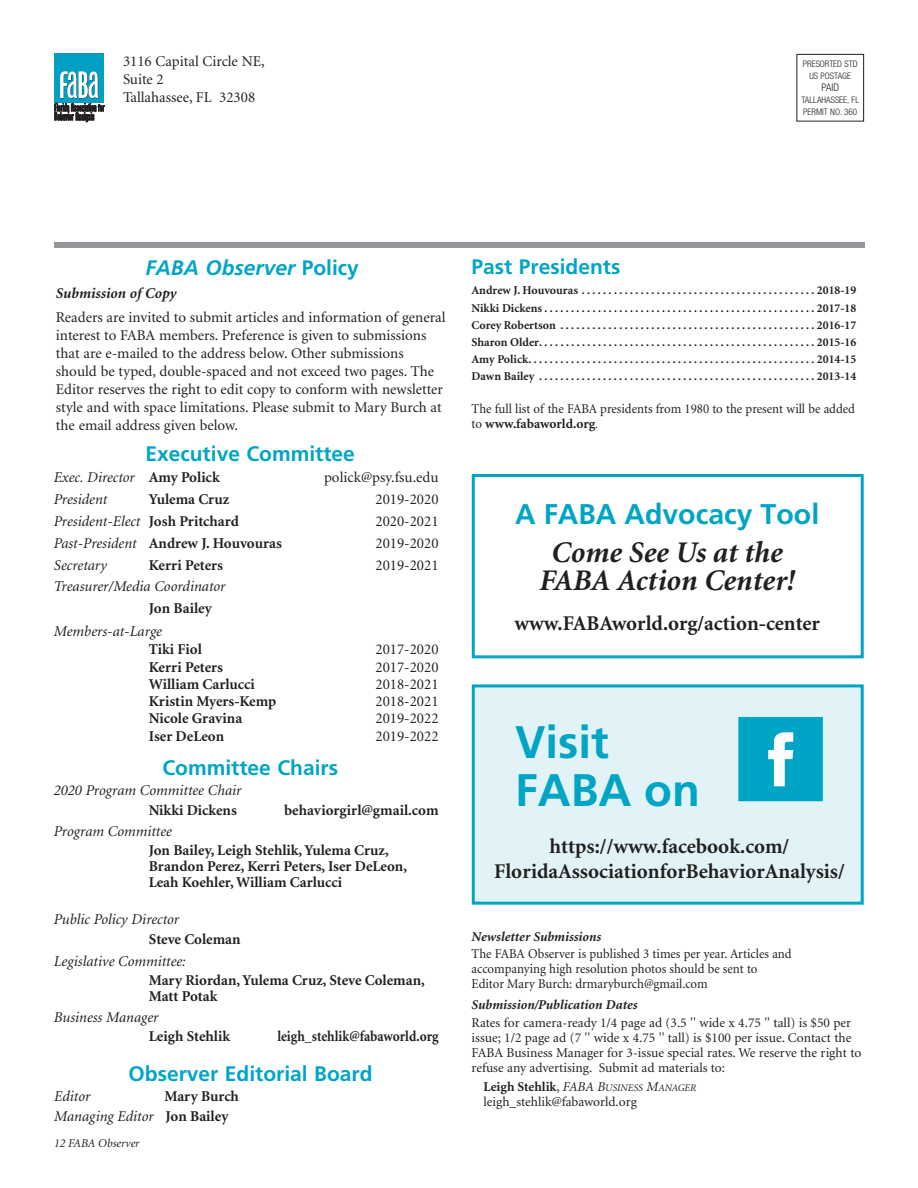
<style>
.page{position:relative;width:918px;height:1188px;background:#fff}
.page>*{position:absolute;margin:0;border:0;box-sizing:border-box;transform-origin:0 0}
.t1{font:700 45.6px/48px "Frutiger";color:#00a5c6}
.t2{font:italic 700 30px/27.9px "Minion";color:#231f20;text-align:center}
.t3{font:700 28.5px "Frutiger";color:#00a5c6}
.t4{font:700 21px/25.2px "Minion";color:#231f20;text-align:center}
.t5{font:700 21px "Frutiger";color:#00a5c6}
.t6{font:italic 700 21px "Frutiger";color:#00a5c6}
.t7{font:15px/18px "Minion";color:#231f20}
.t8{font:700 15px/15.8px "Minion";color:#231f20}
.t9{font:italic 15px "Minion";color:#231f20}
.t10{font:700 15px "Minion";color:#231f20;scale:.9 1}
.t11{font:italic 700 15px "Minion";color:#231f20}
.t12{font:13.5px/15px "Minion";color:#231f20}
.t13{font:13.5px/15px "Minion";color:#231f20;scale:.95 1}
.t14{font:italic 700 13.5px "Minion";color:#231f20}
.t15{font:700 12px/17.1px "Minion";color:#231f20;text-align:justify}
.t16{font:italic 12px "Minion";letter-spacing:-.005em;color:#231f20}
.t17{font:300 condensed 10.5px "Helvetica Neue";color:#231f20}
.t18{font:italic 10.2px "Minion";color:#231f20}
.t19{font:300 condensed 9px/12px "Helvetica Neue";color:#231f20;text-align:center}
.s1{font-style:normal}
.s2{font-weight:700;font-style:normal}
.s3{font-weight:400;font-style:italic}
.s4{font-weight:700}
.s5{font-size:12px}
.s6{font-weight:700;font-style:normal;font-size:13.5px}
.s7{font-style:normal;font-size:13.5px}
.s8{font-size:13.5px}
</style>
<div class="page">
<div style="left:54px;top:53px;width:50px;height:49px;background:#009fc3"></div>
<svg style="left:55px;top:71px;width:49px;height:51px"></svg>
<div style="left:796px;top:54px;width:68px;height:68px;border:1px solid #231f20"></div>
<div style="left:54px;top:242px;width:811px;height:6px;background:#939598"></div>
<div style="left:472px;top:474px;width:392px;height:184px;border:3px solid #00a5c6"></div>
<div style="left:475px;top:687px;width:386px;height:215px;background:#e1f3f7"></div>
<div style="left:472px;top:684px;width:392px;height:221px;border:3px solid #00a5c6"></div>
<img style="left:719px;top:684px;width:111px;height:118px">
<p class="t7" style="left:123px;top:54px;width:143px">3116 Capital Circle NE,<br>Suite 2<br>Tallahassee, FL 32308</p>
<p class="t19" style="left:803px;top:59px;width:56px">PRESORTED STD<br>US POSTAGE</p>
<p class="t17" style="left:822px;top:83px;width:19px">PAID</p>
<p class="t19" style="left:801px;top:95px;width:59px;text-align:left">TALLAHASSEE, FL<br>PERMIT NO. 360</p>
<h3 class="t6" style="left:145px;top:260px;width:215px">FABA Observer <span class="s1">Policy</span></h3>
<p class="t11" style="left:56px;top:287px;width:122px">Submission of Copy</p>
<p class="t7" style="left:56px;top:310px;width:391px">Readers are invited to submit articles and information of general interest to FABA members. Preference is given to submissions that are e-mailed to the address below. Other submissions should be typed, double-spaced and not exceed two pages. The Editor reserves the right to edit copy to conform with newsletter style and with space limitations. Please submit to Mary Burch at the email address given below.</p>
<h3 class="t5" style="left:145px;top:444px;width:211px">Executive Committee</h3>
<p class="t9" style="left:54px;top:472px;width:167px">Exec. Director <span class="s2">Amy Polick</span></p>
<p class="t7" style="left:324px;top:470px;width:116px">polick@psy.fsu.edu</p>
<p class="t9" style="left:54px;top:494px;width:55px">President</p>
<p class="t8" style="left:149px;top:493px;width:82px">Yulema Cruz</p>
<p class="t7" style="left:376px;top:492px;width:65px">2019-2020</p>
<p class="t9" style="left:54px;top:515px;width:187px">President-Elect <span class="s2">Josh Pritchard</span></p>
<p class="t7" style="left:376px;top:514px;width:65px">2020-2021</p>
<p class="t8" style="left:54px;top:536px;width:230px"><span class="s3">Past-President</span> Andrew J. Houvouras</p>
<p class="t7" style="left:376px;top:535px;width:65px">2019-2020</p>
<p class="t9" style="left:54px;top:559px;width:55px">Secretary</p>
<p class="t8" style="left:149px;top:558px;width:76px">Kerri Peters</p>
<p class="t7" style="left:376px;top:557px;width:65px">2019-2021</p>
<p class="t9" style="left:54px;top:581px;width:173px">Treasurer/Media Coordinator</p>
<p class="t8" style="left:149px;top:602px;width:65px">Jon Bailey</p>
<p class="t9" style="left:54px;top:625px;width:110px">Members-at-Large</p>
<p class="t8" style="left:149px;top:643px;width:54px">Tiki Fiol</p>
<p class="t7" style="left:376px;top:642px;width:65px">2017-2020</p>
<p class="t8" style="left:149px;top:660px;width:76px">Kerri Peters</p>
<p class="t7" style="left:376px;top:659px;width:65px">2017-2020</p>
<p class="t8" style="left:149px;top:678px;width:107px">William Carlucci</p>
<p class="t7" style="left:376px;top:676px;width:65px">2018-2021</p>
<p class="t8" style="left:149px;top:695px;width:129px">Kristin Myers-Kemp</p>
<p class="t7" style="left:376px;top:694px;width:65px">2018-2021</p>
<p class="t8" style="left:149px;top:712px;width:95px">Nicole Gravina</p>
<p class="t7" style="left:376px;top:711px;width:65px">2019-2022</p>
<p class="t8" style="left:149px;top:729px;width:77px">Iser DeLeon</p>
<p class="t7" style="left:376px;top:728px;width:65px">2019-2022</p>
<h3 class="t5" style="left:162px;top:759px;width:177px">Committee Chairs</h3>
<p class="t9" style="left:54px;top:785px;width:189px">2020 Program Committee Chair</p>
<p class="t8" style="left:149px;top:803px;width:90px">Nikki Dickens</p>
<p class="t8" style="left:284px;top:803px;width:156px">behaviorgirl@gmail.com</p>
<p class="t9" style="left:54px;top:825px;width:120px">Program Committee</p>
<p class="t8" style="left:149px;top:844px;width:260px">Jon Bailey, Leigh Stehlik, Yulema Cruz,<br>Brandon Perez, Kerri Peters, Iser DeLeon,<br>Leah Koehler, William Carlucci</p>
<p class="t9" style="left:54px;top:913px;width:127px">Public Policy Director</p>
<p class="t8" style="left:149px;top:933px;width:93px">Steve Coleman</p>
<p class="t9" style="left:54px;top:955px;width:134px">Legislative Committee:</p>
<p class="t8" style="left:149px;top:974px;width:278px">Mary Riordan, Yulema Cruz, Steve Coleman,<br>Matt Potak</p>
<p class="t9" style="left:54px;top:1011px;width:106px">Business Manager</p>
<p class="t8" style="left:149px;top:1030px;width:83px">Leigh Stehlik</p>
<p class="t10" style="left:277px;top:1031px;width:181px">leigh_stehlik@fabaworld.org</p>
<h3 class="t5" style="left:129px;top:1064px;width:245px">Observer Editorial Board</h3>
<p class="t9" style="left:54px;top:1090px;width:38px">Editor</p>
<p class="t8" style="left:54px;top:1087px;width:186px;line-height:20.1px;text-indent:110px">Mary Burch<br><span class="s3">Managing Editor</span> Jon Bailey</p>
<p class="t16" style="left:54px;top:1138px;width:87px">12 FABA Observer</p>
<h3 class="t5" style="left:472px;top:258px;width:150px">Past Presidents</h3>
<p class="t15" style="left:472px;top:283px;width:386px">Andrew J. Houvouras . . . . . . . . . . . . . . . . . . . . . . . . . . . . . . . . . . . . . . . . . . . . 2018-19<br>Nikki Dickens . . . . . . . . . . . . . . . . . . . . . . . . . . . . . . . . . . . . . . . . . . . . . . . . . . . 2017-18<br>Corey Robertson . . . . . . . . . . . . . . . . . . . . . . . . . . . . . . . . . . . . . . . . . . . . . . . . 2016-17<br>Sharon Older. . . . . . . . . . . . . . . . . . . . . . . . . . . . . . . . . . . . . . . . . . . . . . . . . . . . 2015-16<br>Amy Polick. . . . . . . . . . . . . . . . . . . . . . . . . . . . . . . . . . . . . . . . . . . . . . . . . . . . . . 2014-15<br>Dawn Bailey . . . . . . . . . . . . . . . . . . . . . . . . . . . . . . . . . . . . . . . . . . . . . . . . . . . . 2013-14</p>
<p class="t13" style="left:472px;top:402px;width:405px">The full list of the FABA presidents from 1980 to the present will be added to <span class="s4">www.fabaworld.org</span><span class="s5">.</span></p>
<h3 class="t3" style="left:515px;top:501px;width:306px">A FABA Advocacy Tool</h3>
<h2 class="t2" style="left:540px;top:541px;width:257px">Come See Us at the<br>FABA Action Center!</h2>
<h3 class="t4" style="left:515px;top:613px;width:307px">www.FABAworld.org/action-center</h3>
<h1 class="t1" style="left:515px;top:721px;width:186px">Visit<br>FABA on</h1>
<h3 class="t4" style="left:494px;top:835px;width:352px">https://www.facebook.com/<br>FloridaAssociationforBehaviorAnalysis/</h3>
<p class="t14" style="left:472px;top:931px;width:131px">Newsletter Submissions</p>
<p class="t13" style="left:472px;top:948px;width:338px">The FABA Observer is published 3 times per year. Articles and accompanying high resolution photos should be sent to<br>Editor Mary Burch: drmaryburch@gmail.com</p>
<p class="t14" style="left:472px;top:1000px;width:167px">Submission/Publication Dates</p>
<p class="t12" style="left:472px;top:1016px;width:391px">Rates for camera-ready 1/4 page ad (3.5 '' wide x 4.75 '' tall) is $50 per issue; 1/2 page ad (7 '' wide x 4.75 '' tall) is $100 per issue. Contact the FABA Business Manager for 3-issue special rates. We reserve the right to refuse any advertising. Submit ad materials to:</p>
<p class="t18" style="left:483px;top:1084px;width:214px"><span class="s6">Leigh Stehlik</span><span class="s7">,</span> <span class="s8">FABA B</span>USINESS <span class="s8">M</span>ANAGER</p>
<p class="t12" style="left:483px;top:1096px;width:155px">leigh_stehlik@fabaworld.org</p>
</div>
